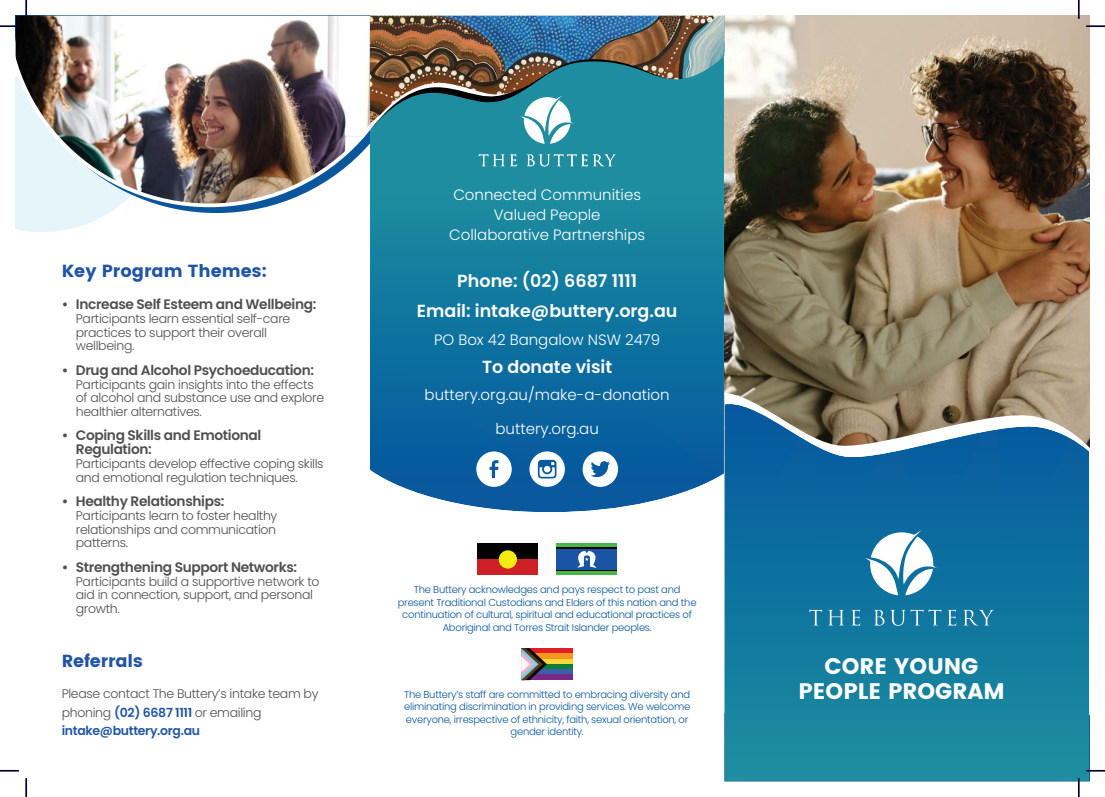
<style>
.page{position:relative;width:1105px;height:797px;background:#fff}
.page>*{position:absolute;margin:0;border:0;box-sizing:border-box;transform-origin:0 0}
.t1{font:22.5px/25px "Poppins";color:#fff;text-align:center}
.t2{font:600 17.5px/30.9px "Poppins";color:#fff;text-align:center}
.t3{font:17.5px "Poppins";color:#2055a6}
.t4{font:300 15px/20px "Poppins";color:#fff;text-align:center}
.t5{font:600 13.75px/13.8px "Poppins";letter-spacing:-.025em;color:#4f4f50}
.t6{font:300 12.5px/13.8px "Poppins";letter-spacing:-.025em;color:#4f4f50}
.t7{font:300 10px/12.5px "Poppins";letter-spacing:-.025em;color:#08579d;text-align:center}
.s1{font-weight:600;color:#2056a5}
</style>
<div class="page">
<img style="left:370px;top:130px;width:354px;height:382px">
<img style="left:724px;top:16px;width:365px;height:377px">
<svg style="left:724px;top:393px;width:365px;height:11px;background:#918369"></svg>
<div style="left:521px;top:648px;width:52px;height:5px;background:#e21d25"></div>
<div style="left:521px;top:653px;width:52px;height:6px;background:#f79723"></div>
<div style="left:521px;top:659px;width:52px;height:5px;background:#fcd737"></div>
<div style="left:521px;top:664px;width:52px;height:5px;background:#0e7e3f"></div>
<div style="left:521px;top:669px;width:52px;height:6px;background:#3c5fab"></div>
<div style="left:521px;top:674px;width:52px;height:6px;background:#792986"></div>
<svg style="left:521px;top:648px;width:26px;height:32px"></svg>
<div style="left:477px;top:543px;width:61px;height:32px;background:#cc2026"></div>
<div style="left:477px;top:543px;width:61px;height:16px;background:#010102"></div>
<div style="left:499px;top:550px;width:18px;height:18px;background:#f6eb10;border-radius:50%"></div>
<div style="left:556px;top:543px;width:61px;height:32px;background:#47b648"></div>
<div style="left:556px;top:547px;width:61px;height:24px;background:#000"></div>
<div style="left:556px;top:549px;width:61px;height:21px;background:#1c54a5"></div>
<svg style="left:577px;top:551px;width:20px;height:17px"></svg>
<svg style="left:476px;top:451px;width:36px;height:36px"></svg>
<svg style="left:529px;top:451px;width:36px;height:36px"></svg>
<svg style="left:583px;top:451px;width:35px;height:36px"></svg>
<svg style="left:520px;top:130px;width:55px;height:14px"></svg>
<svg style="left:479px;top:154px;width:137px;height:12px;background:#4da5b3"></svg>
<img style="left:724px;top:404px;width:365px;height:377px">
<svg style="left:864px;top:530px;width:75px;height:65px"></svg>
<svg style="left:809px;top:609px;width:185px;height:17px;background:#348aad"></svg>
<svg style="left:416px;top:123px;width:308px;height:5px;background:#3498a8"></svg>
<svg style="left:16px;top:213px;width:93px;height:19px"></svg>
<svg style="left:16px;top:209px;width:241px;height:4px"></svg>
<img style="left:16px;top:16px;width:400px;height:193px">
<img style="left:370px;top:16px;width:354px;height:107px">
<svg style="left:0;top:25px;width:19px;height:2px"></svg>
<svg style="left:1086px;top:25px;width:19px;height:2px"></svg>
<svg style="left:0;top:770px;width:19px;height:1px"></svg>
<svg style="left:1086px;top:770px;width:19px;height:1px"></svg>
<svg style="left:25px;top:0;width:2px;height:19px"></svg>
<svg style="left:25px;top:778px;width:2px;height:19px"></svg>
<svg style="left:1078px;top:0;width:1px;height:19px"></svg>
<svg style="left:1078px;top:778px;width:1px;height:19px"></svg>
<h2 class="t3" style="left:62px;top:259px;width:207px">Key Program Themes:</h2>
<p class="t5" style="left:62px;top:298px;width:256px">• Increase Self Esteem and Wellbeing:</p>
<p class="t6" style="left:76px;top:312px;width:216px">Participants learn essential self-care practices to support their overall wellbeing.</p>
<p class="t5" style="left:62px;top:363px;width:254px">• Drug and Alcohol Psychoeducation:</p>
<p class="t6" style="left:76px;top:377px;width:250px">Participants gain insights into the effects of alcohol and substance use and explore healthier alternatives.</p>
<p class="t5" style="left:76px;top:429px;width:187px;text-indent:-14px">• Coping Skills and Emotional<br>Regulation:</p>
<p class="t6" style="left:76px;top:457px;width:249px">Participants develop effective coping skills and emotional regulation techniques.</p>
<p class="t5" style="left:62px;top:495px;width:164px">• Healthy Relationships:</p>
<p class="t6" style="left:76px;top:509px;width:203px;text-align:justify">Participants learn to foster healthy relationships and communication patterns.</p>
<p class="t5" style="left:62px;top:560px;width:237px">• Strengthening Support Networks:</p>
<p class="t6" style="left:76px;top:574px;width:245px">Participants build a supportive network to aid in connection, support, and personal growth.</p>
<h2 class="t3" style="left:62px;top:649px;width:83px">Referrals</h2>
<p class="t6" style="left:62px;top:684px;width:258px;line-height:18.8px">Please contact The Buttery’s intake team by phoning <span class="s1">(02) 6687 1111</span> or emailing <span class="s1">intake@buttery.org.au</span></p>
<p class="t4" style="left:449px;top:185px;width:197px">Connected Communities<br>Valued People<br>Collaborative Partnerships</p>
<h2 class="t2" style="left:417px;top:265px;width:262px">Phone: (02) 6687 1111<br>Email: intake@buttery.org.au</h2>
<p class="t4" style="left:434px;top:330px;width:228px">PO Box 42 Bangalow NSW 2479</p>
<h2 class="t2" style="left:482px;top:351px;width:132px">To donate visit</h2>
<p class="t4" style="left:425px;top:385px;width:247px">buttery.org.au/make-a-donation</p>
<p class="t4" style="left:495px;top:418px;width:105px">buttery.org.au</p>
<p class="t7" style="left:398px;top:583px;width:300px">The Buttery acknowledges and pays respect to past and present Traditional Custodians and Elders of this nation and the continuation of cultural, spiritual and educational practices of Aboriginal and Torres Strait Islander peoples.</p>
<p class="t7" style="left:404px;top:688px;width:288px">The Buttery’s staff are committed to embracing diversity and eliminating discrimination in providing services. We welcome everyone, irrespective of ethnicity, faith, sexual orientation, or gender identity.</p>
<h1 class="t1" style="left:798px;top:653px;width:208px">CORE YOUNG<br>PEOPLE PROGRAM</h1>
</div>
